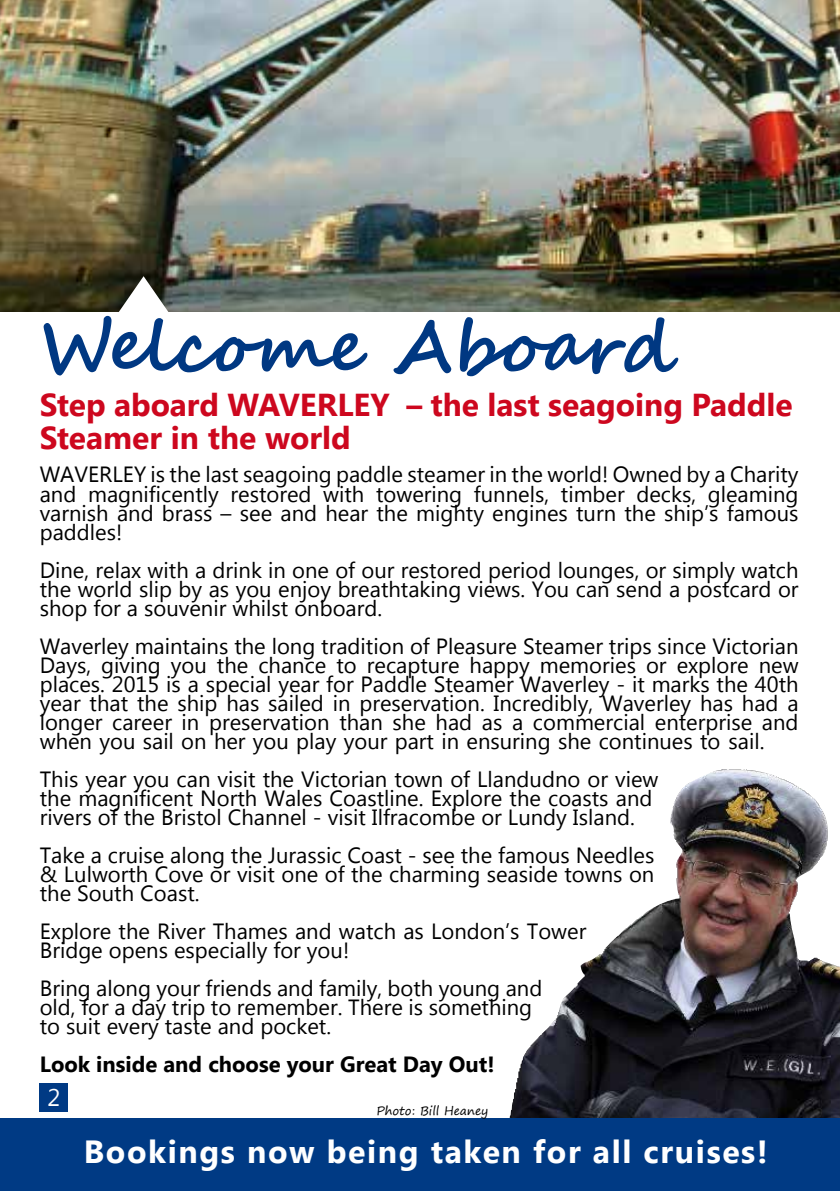
<style>
.page{position:relative;width:840px;height:1191px;background:#fff}
.page>*{position:absolute;margin:0;border:0;box-sizing:border-box;transform-origin:0 0}
.t1{font:700 71.2px "Segoe Script";color:#003882}
.t2{font:700 32px "Segoe UI";letter-spacing:.05em;color:#fff}
.t3{font:700 31.6px/33.6px "Segoe UI";color:#cd071e}
.t4{font:24px "Segoe UI";color:#fff}
.t5{font:22px/19px "Segoe UI";color:#000;text-align:justify}
.t6{font:700 22px "Segoe UI";color:#000}
.t7{font:12px "Segoe Print";color:#000}
</style>
<div class="page">
<img style="left:509px;top:769px;width:330px;height:349px">
<div style="left:0;top:1119px;width:839px;height:72px;background:#003a84"></div>
<img style="left:0;top:0;width:839px;height:312px">
<svg style="left:118px;top:276px;width:51px;height:36px"></svg>
<div style="left:40px;top:1083px;width:28px;height:28px;background:#003a84"></div>
<p class="t1" style="left:40px;top:289px;width:634px">Welcome Aboard</p>
<p class="t3" style="left:40px;top:386px;width:754px">Step aboard WAVERLEY – the last seagoing Paddle<br>Steamer in the world</p>
<p class="t5" style="left:40px;top:464px;width:760px">WAVERLEY is the last seagoing paddle steamer in the world! Owned by a Charity and magnificently restored with towering funnels, timber decks, gleaming varnish and brass – see and hear the mighty engines turn the ship’s famous paddles!</p>
<p class="t5" style="left:40px;top:559px;width:760px">Dine, relax with a drink in one of our restored period lounges, or simply watch the world slip by as you enjoy breathtaking views. You can send a postcard or shop for a souvenir whilst onboard.</p>
<p class="t5" style="left:40px;top:635px;width:760px">Waverley maintains the long tradition of Pleasure Steamer trips since Victorian Days, giving you the chance to recapture happy memories or explore new places. 2015 is a special year for Paddle Steamer Waverley - it marks the 40th year that the ship has sailed in preservation. Incredibly, Waverley has had a longer career in preservation than she had as a commercial enterprise and when you sail on her you play your part in ensuring she continues to sail.</p>
<p class="t5" style="left:40px;top:768px;width:620px;text-align:left">This year you can visit the Victorian town of Llandudno or view the magnificent North Wales Coastline. Explore the coasts and rivers of the Bristol Channel - visit Ilfracombe or Lundy Island.</p>
<p class="t5" style="left:40px;top:844px;width:616px">Take a cruise along the Jurassic Coast - see the famous Needles &amp; Lulworth Cove or visit one of the charming seaside towns on the South Coast.</p>
<p class="t5" style="left:40px;top:920px;width:548px">Explore the River Thames and watch as London’s Tower<br>Bridge opens especially for you!</p>
<p class="t5" style="left:40px;top:977px;width:504px;text-align:left">Bring along your friends and family, both young and old, for a day trip to remember. There is something to suit every taste and pocket.</p>
<p class="t6" style="left:40px;top:1048px;width:456px">Look inside and choose your Great Day Out!</p>
<p class="t4" style="left:47px;top:1081px;width:14px">2</p>
<p class="t7" style="left:376px;top:1100px;width:113px">Photo: Bill Heaney</p>
<p class="t2" style="left:84px;top:1129px;width:684px">Bookings now being taken for all cruises!</p>
</div>
